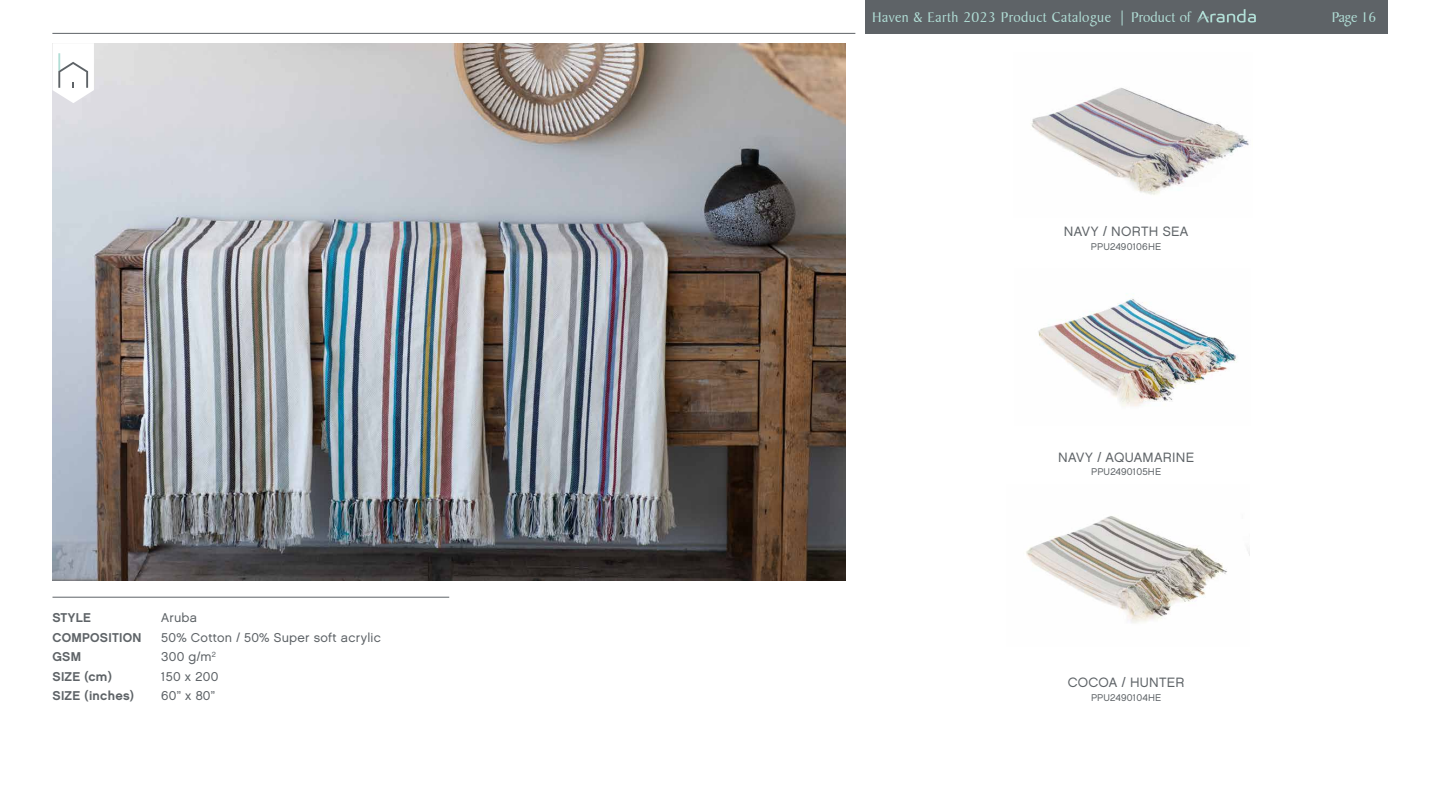
<style>
.page{position:relative;width:1440px;height:810px;background:#fff}
.page>*{position:absolute;margin:0;border:0;box-sizing:border-box;transform-origin:0 0}
.t1{font:15px "Baker Signet BT";letter-spacing:.03em;color:#b1ded6}
.t2{font:13.5px "Chalet London Nineteen Sixty";letter-spacing:.02em;color:#5e6367}
.t3{font:12.75px "Chalet London Nineteen Sixty";letter-spacing:.02em;color:#5e6367}
.t4{font:12.75px "Chalet New York Nineteen Sixty";letter-spacing:.02em;color:#5e6367}
.t5{font:9.75px "Chalet London Nineteen Sixty";letter-spacing:.02em;color:#5e6367}
</style>
<div class="page">
<div style="left:865px;top:0;width:523px;height:34px;background:#5e6367"></div>
<svg style="left:1197px;top:9px;width:59px;height:14px"></svg>
<hr style="left:52px;top:33px;width:803px;height:1px;background:#5e6367">
<img style="left:52px;top:43px;width:794px;height:537px">
<hr style="left:52px;top:597px;width:397px;height:1px;background:#5e6367">
<svg style="left:52px;top:43px;width:42px;height:60px"></svg>
<img style="left:1026px;top:516px;width:224px;height:108px">
<img style="left:1038px;top:293px;width:199px;height:114px">
<img style="left:1031px;top:88px;width:218px;height:107px">
<p class="t4" style="left:52px;top:610px;width:40px">STYLE</p>
<p class="t3" style="left:161px;top:610px;width:37px">Aruba</p>
<p class="t4" style="left:52px;top:630px;width:90px">COMPOSITION</p>
<p class="t3" style="left:161px;top:630px;width:221px">50% Cotton / 50% Super soft acrylic</p>
<p class="t4" style="left:52px;top:649px;width:30px">GSM</p>
<p class="t3" style="left:161px;top:649px;width:56px">300 g/m<sup>2</sup></p>
<p class="t4" style="left:52px;top:669px;width:61px">SIZE (cm)</p>
<p class="t3" style="left:161px;top:669px;width:59px">150 x 200</p>
<p class="t4" style="left:52px;top:688px;width:83px">SIZE (inches)</p>
<p class="t3" style="left:161px;top:688px;width:55px">60” x 80”</p>
<p class="t1" style="left:872px;top:8px;width:320px">Haven &amp; Earth 2023 Product Catalogue | Product of</p>
<p class="t2" style="left:1064px;top:223px;width:126px">NAVY / NORTH SEA</p>
<p class="t5" style="left:1091px;top:240px;width:72px">PPU2490106HE</p>
<p class="t2" style="left:1058px;top:449px;width:137px">NAVY / AQUAMARINE</p>
<p class="t5" style="left:1091px;top:466px;width:72px">PPU2490105HE</p>
<p class="t2" style="left:1068px;top:674px;width:118px">COCOA / HUNTER</p>
<p class="t5" style="left:1091px;top:691px;width:72px">PPU2490104HE</p>
<p class="t1" style="left:1332px;top:8px;width:46px">Page 16</p>
</div>
